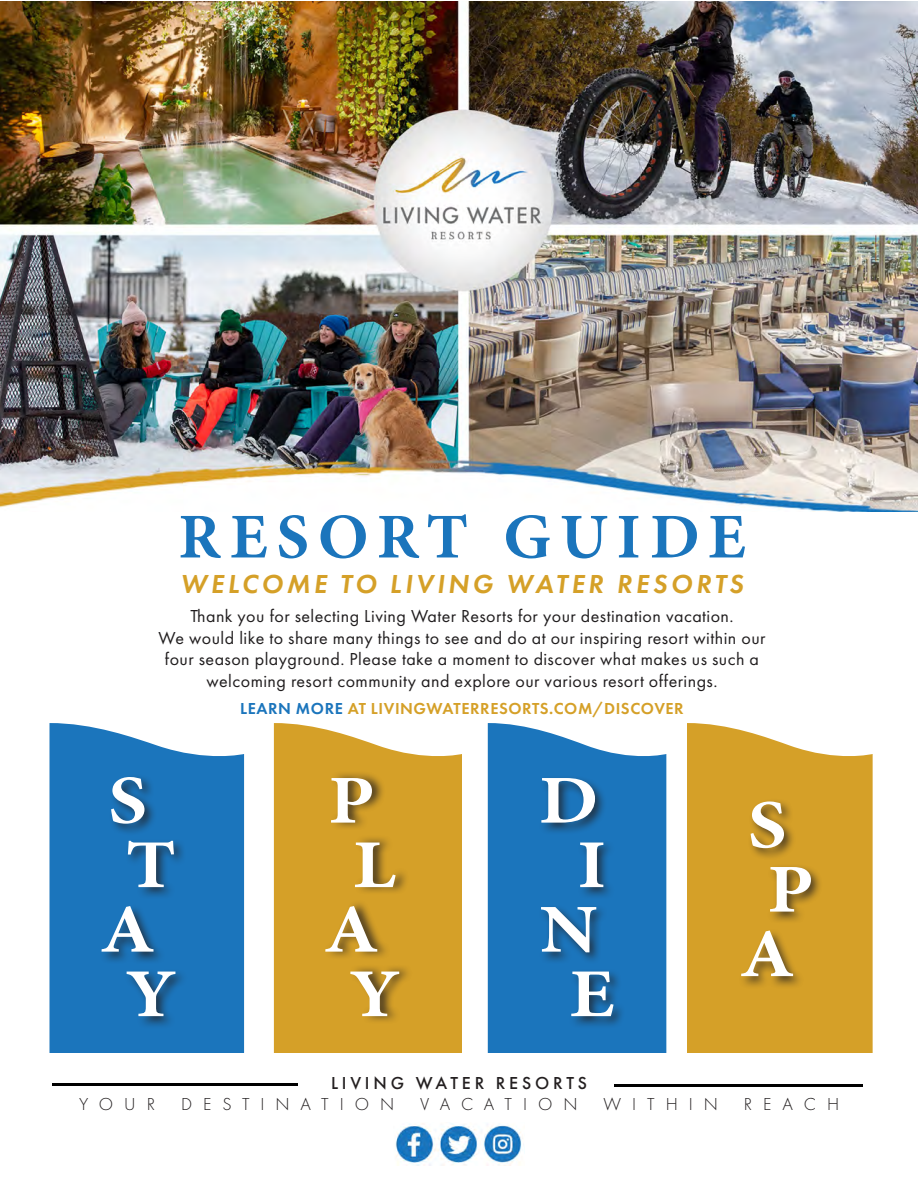
<style>
.page{position:relative;width:918px;height:1188px;background:#fff}
.page>*{position:absolute;margin:0;border:0;box-sizing:border-box;transform-origin:0 0}
.t1{font:700 96px "Adobe Arabic";color:#fff;scale:1.1 1}
.t2{font:700 89.4px "Adobe Arabic";letter-spacing:.1em;color:#1b75bc}
.t3{font:italic 600 27px "Futura PT";letter-spacing:.13em;color:#d5a028}
.t4{font:18px "Futura PT";letter-spacing:.025em;color:#201d1e}
.t5{font:300 18px "Futura PT";letter-spacing:.61em;color:#231f20}
.t6{font:500 18px "Futura PT";letter-spacing:.21em;color:#231f20}
.t7{font:300 18px "Futura PT";letter-spacing:.59em;color:#231f20}
.futura_book__11_black_paragraph_1{font:600 16.5px "Futura PT";letter-spacing:.035em;color:#d5a028}
.s1{color:#1b75bc}
</style>
<div class="page">
<svg style="left:50px;top:723px;width:194px;height:330px;background:#2e80c1"></svg>
<svg style="left:274px;top:723px;width:188px;height:330px;background:#d8a83a"></svg>
<svg style="left:488px;top:723px;width:178px;height:330px;background:#2f81c1"></svg>
<div style="left:99px;top:774px;width:89px;height:255px;background:#231f20;opacity:.75"></div>
<div style="left:325px;top:770px;width:89px;height:254px;background:#231f20;opacity:.75"></div>
<hr style="left:53px;top:1083px;width:245px;height:3px;background:#000">
<hr style="left:614px;top:1084px;width:249px;height:2px;background:#000">
<img style="left:395px;top:1123px;width:127px;height:42px">
<div style="left:538px;top:775px;width:88px;height:254px;background:#231f20;opacity:.75"></div>
<svg style="left:687px;top:723px;width:186px;height:330px;background:#d8a738"></svg>
<div style="left:738px;top:798px;width:86px;height:191px;background:#231f20;opacity:.75"></div>
<img style="left:1px;top:1px;width:917px;height:510px">
<p class="t2" style="left:178px;top:474px;width:569px">RESORT GUIDE</p>
<p class="t3" style="left:181px;top:567px;width:564px">WELCOME TO LIVING WATER RESORTS</p>
<p class="t4" style="left:190px;top:605px;width:545px">Thank you for selecting Living Water Resorts for your destination vacation.</p>
<p class="t4" style="left:159px;top:627px;width:608px">We would like to share many things to see and do at our inspiring resort within our</p>
<p class="t4" style="left:165px;top:649px;width:596px">four season playground. Please take a moment to discover what makes us such a</p>
<p class="t4" style="left:206px;top:670px;width:513px">welcoming resort community and explore our various resort offerings.</p>
<p class="futura_book__11_black_paragraph_1" style="left:240px;top:698px;width:445px"><span class="s1">LEARN MORE</span> AT LIVINGWATERRESORTS.COM/DISCOVER</p>
<p class="t1" style="left:108px;top:733px;width:37px">S</p>
<p class="t1" style="left:126px;top:798px;width:47px">T</p>
<p class="t1" style="left:100px;top:862px;width:52px">A</p>
<p class="t1" style="left:125px;top:927px;width:48px">Y</p>
<p class="t1" style="left:328px;top:733px;width:44px">P</p>
<p class="t1" style="left:353px;top:798px;width:40px">L</p>
<p class="t1" style="left:324px;top:862px;width:52px">A</p>
<p class="t1" style="left:349px;top:927px;width:48px">Y</p>
<p class="t1" style="left:539px;top:733px;width:56px">D</p>
<p class="t1" style="left:577px;top:798px;width:28px">I</p>
<p class="t1" style="left:540px;top:862px;width:54px">N</p>
<p class="t1" style="left:569px;top:927px;width:42px">E</p>
<p class="t6" style="left:331px;top:1072px;width:258px">LIVING WATER RESORTS</p>
<p class="t1" style="left:748px;top:758px;width:37px">S</p>
<p class="t1" style="left:767px;top:822px;width:44px">P</p>
<p class="t1" style="left:740px;top:887px;width:52px">A</p>
<p class="t5" style="left:79px;top:1094px;width:77px">YOUR</p>
<p class="t5" style="left:181px;top:1094px;width:215px">DESTINATION</p>
<p class="t7" style="left:420px;top:1094px;width:159px">VACATION</p>
<p class="t5" style="left:604px;top:1094px;width:116px">WITHIN</p>
<p class="t5" style="left:744px;top:1094px;width:97px">REACH</p>
</div>
